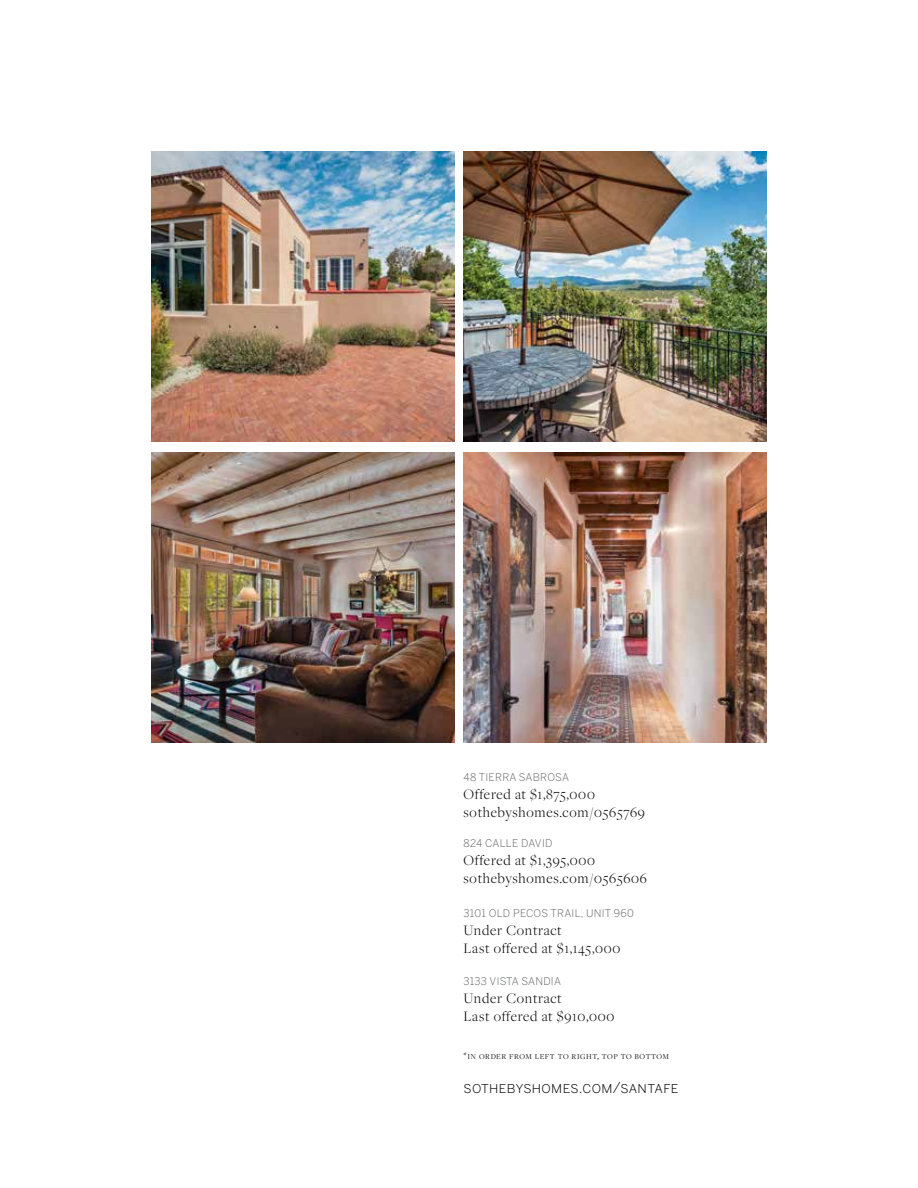
<style>
.page{position:relative;width:918px;height:1188px;background:#fff}
.page>*{position:absolute;margin:0;border:0;box-sizing:border-box;transform-origin:0 0}
.t1{font:300 15px/18px "Freight Disp Pro";letter-spacing:.05em;color:#000}
.t2{font:300 15px "Benton Sans";letter-spacing:.025em;color:#000}
.t3{font:300 10.5px "Benton Sans";letter-spacing:.025em;color:#58595b}
.t4{font:300 10.5px "Freight Disp Pro";letter-spacing:.05em;color:#000}
</style>
<div class="page">
<img style="left:464px;top:152px;width:303px;height:290px">
<img style="left:464px;top:453px;width:302px;height:290px">
<img style="left:152px;top:152px;width:302px;height:290px">
<img style="left:152px;top:453px;width:302px;height:290px">
<p class="t3" style="left:464px;top:771px;width:107px">48 TIERRA SABROSA</p>
<p class="t1" style="left:464px;top:785px;width:183px">Offered at $1,875,000 sothebyshomes.com/0565769</p>
<p class="t3" style="left:464px;top:837px;width:90px">824 CALLE DAVID</p>
<p class="t1" style="left:464px;top:851px;width:185px">Offered at $1,395,000 sothebyshomes.com/0565606</p>
<p class="t3" style="left:464px;top:907px;width:172px">3101 OLD PECOS TRAIL, UNIT 960</p>
<p class="t1" style="left:464px;top:921px;width:158px">Under Contract<br>Last offered at $1,145,000</p>
<p class="t3" style="left:464px;top:975px;width:99px">3133 VISTA SANDIA</p>
<p class="t1" style="left:464px;top:988px;width:152px">Under Contract<br>Last offered at $910,000</p>
<p class="t4" style="left:464px;top:1049px;width:207px">*in order from left to right, top to bottom</p>
<p class="t2" style="left:464px;top:1078px;width:216px">sothebyshomes.com/santafe</p>
</div>
